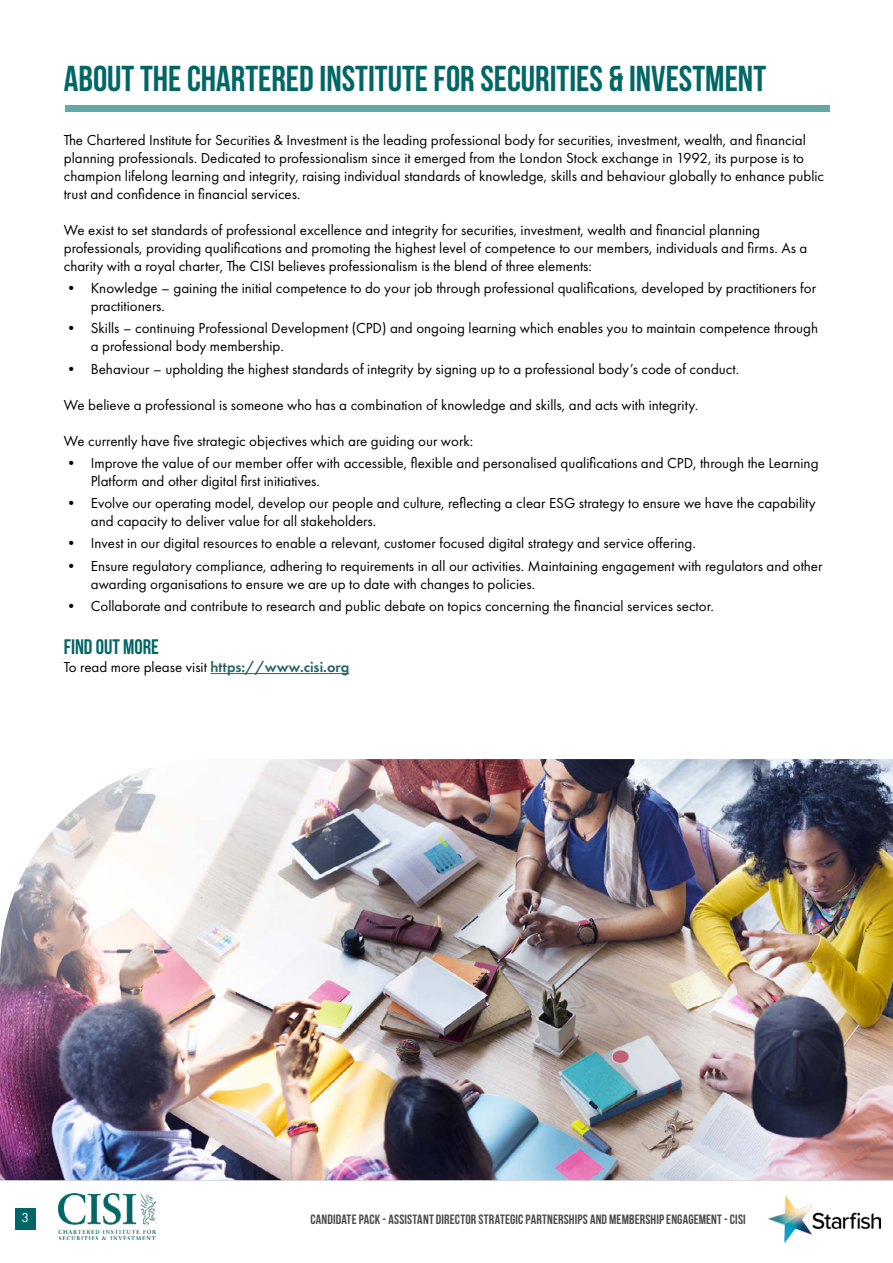
<style>
.page{position:relative;width:893px;height:1263px;background:#fff}
.page>*{position:absolute;margin:0;border:0;box-sizing:border-box;transform-origin:0 0}
.t1{font:700 36px "Bebas Neue";color:#066}
.t2{font:21px "Bebas Neue";color:#066}
.t3{font:15px/18px "Futura PT";color:#000}
.t4{font:700 13.5px "Bebas Neue";letter-spacing:.01em;color:#4a4a49}
.t5{font:13.5px "Futura PT";color:#fff}
.s1{font-weight:600;color:#2a6465}
</style>
<div class="page">
<img style="left:58px;top:1194px;width:97px;height:46px">
<img style="left:769px;top:1196px;width:111px;height:46px">
<div style="left:15px;top:1208px;width:21px;height:21px;background:#066"></div>
<hr style="left:0;top:1179px;width:893px;height:2px;background:#000">
<hr style="left:210px;top:673px;width:139px;height:1px;background:#2a6465">
<div style="left:65px;top:105px;width:764px;height:7px;background:#63a8a9"></div>
<img style="left:0;top:759px;width:893px;height:421px">
<h1 class="t1" style="left:64px;top:59px;width:704px">ABOUT THE CHARTERED INSTITUTE FOR SECURITIES &amp; INVESTMENT</h1>
<p class="t3" style="left:64px;top:131px;width:762px">The Chartered Institute for Securities &amp; Investment is the leading professional body for securities, investment, wealth, and financial planning professionals. Dedicated to professionalism since it emerged from the London Stock exchange in 1992, its purpose is to champion lifelong learning and integrity, raising individual standards of knowledge, skills and behaviour globally to enhance public trust and confidence in financial services.</p>
<p class="t3" style="left:64px;top:221px;width:745px">We exist to set standards of professional excellence and integrity for securities, investment, wealth and financial planning professionals, providing qualifications and promoting the highest level of competence to our members, individuals and firms. As a charity with a royal charter, The CISI believes professionalism is the blend of three elements:</p>
<p class="t3" style="left:91px;top:279px;width:727px;text-indent:-27px">• Knowledge – gaining the initial competence to do your job through professional qualifications, developed by practitioners for practitioners.</p>
<p class="t3" style="left:91px;top:319px;width:729px;text-indent:-27px">• Skills – continuing Professional Development (CPD) and ongoing learning which enables you to maintain competence through a professional body membership.</p>
<p class="t3" style="left:64px;top:359px;width:677px">• Behaviour – upholding the highest standards of integrity by signing up to a professional body’s code of conduct.</p>
<p class="t3" style="left:64px;top:395px;width:636px">We believe a professional is someone who has a combination of knowledge and skills, and acts with integrity.</p>
<p class="t3" style="left:64px;top:431px;width:411px">We currently have five strategic objectives which are guiding our work:</p>
<p class="t3" style="left:91px;top:454px;width:729px;text-indent:-27px">• Improve the value of our member offer with accessible, flexible and personalised qualifications and CPD, through the Learning<br>Platform and other digital first initiatives.</p>
<p class="t3" style="left:91px;top:494px;width:727px;text-indent:-27px">• Evolve our operating model, develop our people and culture, reflecting a clear ESG strategy to ensure we have the capability and capacity to deliver value for all stakeholders.</p>
<p class="t3" style="left:64px;top:534px;width:634px">• Invest in our digital resources to enable a relevant, customer focused digital strategy and service offering.</p>
<p class="t3" style="left:91px;top:556px;width:733px;text-indent:-27px">• Ensure regulatory compliance, adhering to requirements in all our activities. Maintaining engagement with regulators and other awarding organisations to ensure we are up to date with changes to policies.</p>
<p class="t3" style="left:64px;top:597px;width:651px">• Collaborate and contribute to research and public debate on topics concerning the financial services sector.</p>
<h2 class="t2" style="left:64px;top:635px;width:97px">FIND OUT MORE</h2>
<p class="t3" style="left:64px;top:658px;width:287px">To read more please visit <span class="s1">https://www.cisi.org</span></p>
<p class="t5" style="left:21px;top:1210px;width:9px">3</p>
<p class="t4" style="left:310px;top:1211px;width:437px">CANDIDATE PACK - ASSISTANT DIRECTOR STRATEGIC PARTNERSHIPS AND MEMBERSHIP ENGAGEMENT - CISI</p>
</div>
